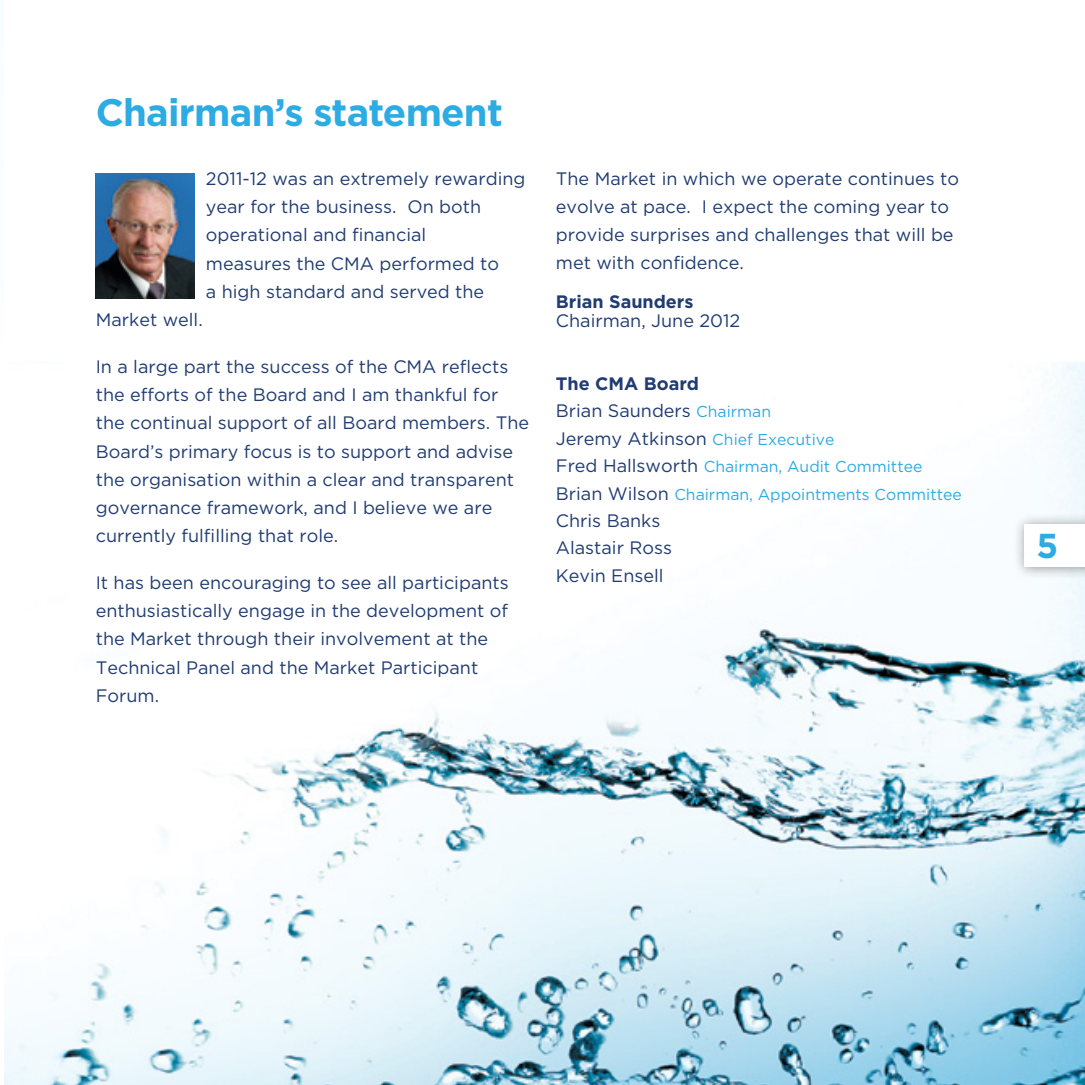
<style>
.page{position:relative;width:1085px;height:1085px;background:#fff}
.page>*{position:absolute;margin:0;border:0;box-sizing:border-box;transform-origin:0 0}
.t1{font:700 38.25px "Gotham";letter-spacing:-.02em;color:#2cace2}
.t2{font:700 34.43px "Gotham";color:#2cace2}
.t3{font:18px/28.1px "Gotham";color:#203c72}
.t4{font:700 18px "Gotham";color:#203c72}
.t5{font:15.75px/27.4px "Gotham";color:#2cace2}
.s1{font-weight:700}
.s2{font-size:15.75px;color:#2cace2}
.s3{font-size:18px;color:#203c72}
</style>
<div class="page">
<img style="left:4px;top:173px;width:1080px;height:911px">
<div style="left:1012px;top:512px;width:72px;height:67px;background:#000;opacity:.4"></div>
<div style="left:1024px;top:524px;width:60px;height:43px;background:#fff"></div>
<div style="left:96px;top:172px;width:110px;height:125px;background:#fff"></div>
<img style="left:96px;top:173px;width:98px;height:125px">
<h1 class="t1" style="left:96px;top:90px;width:408px">Chairman’s statement</h1>
<p class="t3" style="left:206px;top:164px;width:321px">2011-12 was an extremely rewarding year for the business. On both operational and financial<br>measures the CMA performed to<br>a high standard and served the</p>
<p class="t3" style="left:96px;top:305px;width:108px">Market well.</p>
<p class="t3" style="left:96px;top:352px;width:435px">In a large part the success of the CMA reflects the efforts of the Board and I am thankful for the continual support of all Board members. The Board’s primary focus is to support and advise the organisation within a clear and transparent governance framework, and I believe we are currently fulfilling that role.</p>
<p class="t3" style="left:96px;top:568px;width:414px">It has been encouraging to see all participants enthusiastically engage in the development of the Market through their involvement at the Technical Panel and the Market Participant Forum.</p>
<p class="t3" style="left:556px;top:164px;width:404px">The Market in which we operate continues to evolve at pace. I expect the coming year to provide surprises and challenges that will be met with confidence.</p>
<p class="t4" style="left:556px;top:290px;width:139px">Brian Saunders</p>
<p class="t3" style="left:556px;top:306px;width:186px">Chairman, June 2012</p>
<p class="t3" style="left:555px;top:369px;width:280px;line-height:27.4px"><span class="s1">The CMA Board<br></span>Brian Saunders <span class="s2">Chairman<br></span>Jeremy Atkinson <span class="s2">Chief Executive</span></p>
<p class="t5" style="left:555px;top:453px;width:407px"><span class="s3">Fred Hallsworth</span> Chairman, Audit Committee<br><span class="s3">Brian Wilson</span> Chairman, Appointments Committee</p>
<p class="t3" style="left:555px;top:506px;width:118px;line-height:27.4px">Chris Banks<br>Alastair Ross<br>Kevin Ensell</p>
<h2 class="t2" style="left:1036px;top:524px;width:23px">5</h2>
</div>
